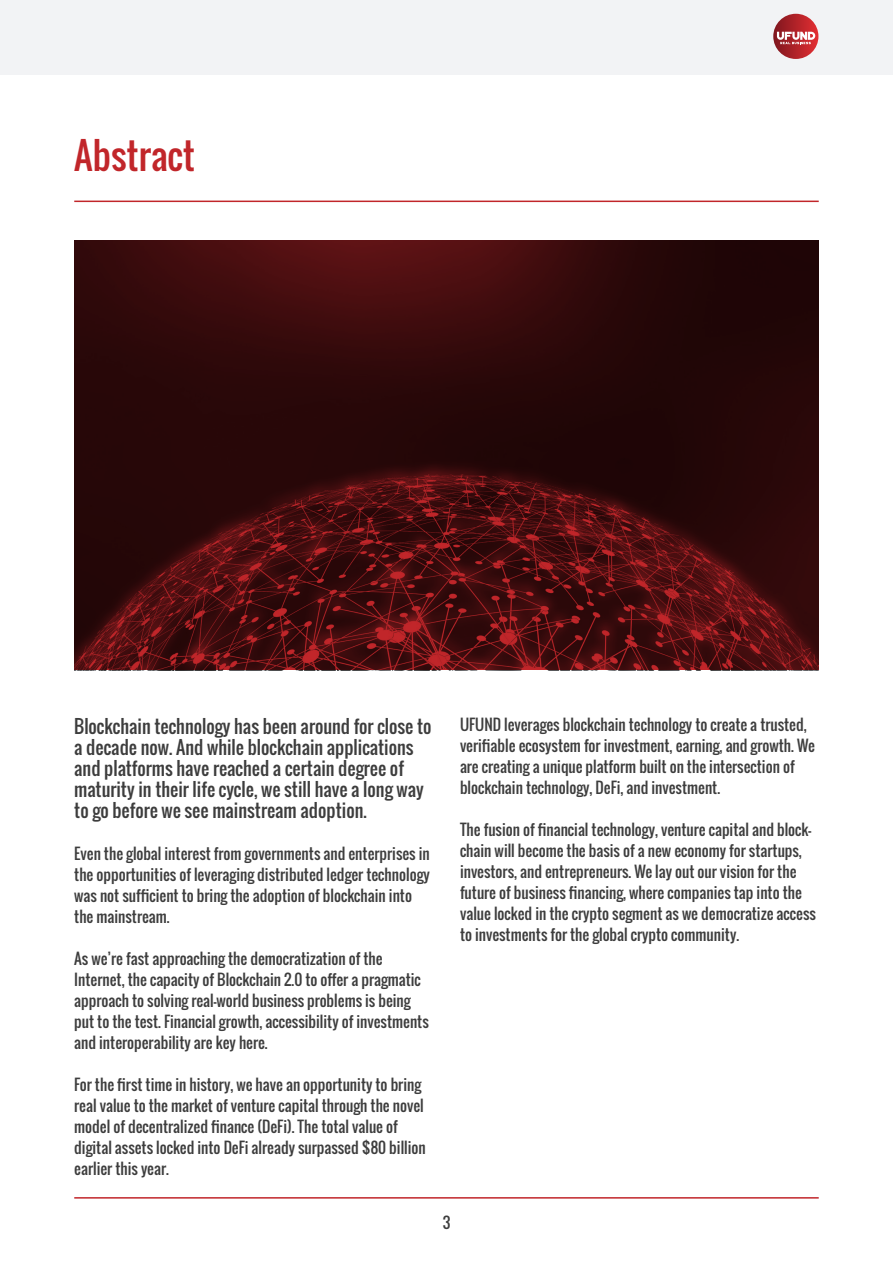
<style>
.page{position:relative;width:893px;height:1263px;background:#fff}
.page>*{position:absolute;margin:0;border:0;box-sizing:border-box;transform-origin:0 0}
.Table_of_content{font:36px "Oswald";color:#c1262a}
.t1{font:18px/21px "Oswald";color:#3d3d3d}
.t2{font:15px/21px "Oswald";color:#3d3d3d}
</style>
<div class="page">
<hr style="left:74px;top:201px;width:745px;height:1px;background:#c1262a">
<svg style="left:74px;top:240px;width:745px;height:430px;background:#390a0c"></svg>
<div style="left:0;top:0;width:893px;height:75px;background:#f2f3f5"></div>
<svg style="left:773px;top:14px;width:45px;height:45px"></svg>
<svg style="left:777px;top:32px;width:38px;height:12px"></svg>
<hr style="left:74px;top:1197px;width:745px;height:1px;background:#c1262a">
<p class="Table_of_content" style="left:74px;top:129px;width:123px">Abstract</p>
<p class="t1" style="left:74px;top:716px;width:359px">Blockchain technology has been around for close to a decade now. And while blockchain applications and platforms have reached a certain degree of maturity in their life cycle, we still have a long way to go before we see mainstream adoption.</p>
<p class="t2" style="left:74px;top:843px;width:357px">Even the global interest from governments and enterprises in the opportunities of leveraging distributed ledger technology was not sufficient to bring the adoption of blockchain into the mainstream.</p>
<p class="t2" style="left:74px;top:948px;width:356px">As we’re fast approaching the democratization of the Internet, the capacity of Blockchain 2.0 to offer a pragmatic approach to solving real-world business problems is being put to the test. Financial growth, accessibility of investments and interoperability are key here.</p>
<p class="t2" style="left:74px;top:1074px;width:353px">For the first time in history, we have an opportunity to bring real value to the market of venture capital through the novel model of decentralized finance (DeFi). The total value of digital assets locked into DeFi already surpassed $80 billion earlier this year.</p>
<p class="t2" style="left:460px;top:713px;width:356px">UFUND leverages blockchain technology to create a trusted, verifiable ecosystem for investment, earning, and growth. We are creating a unique platform built on the intersection of blockchain technology, DeFi, and investment.</p>
<p class="t2" style="left:460px;top:818px;width:357px">The fusion of financial technology, venture capital and block&shy;chain will become the basis of a new economy for startups, investors, and entrepreneurs. We lay out our vision for the future of business financing, where companies tap into the value locked in the crypto segment as we democratize access to investments for the global crypto community.</p>
<p class="t2" style="left:443px;top:1212px;width:9px">3</p>
</div>
